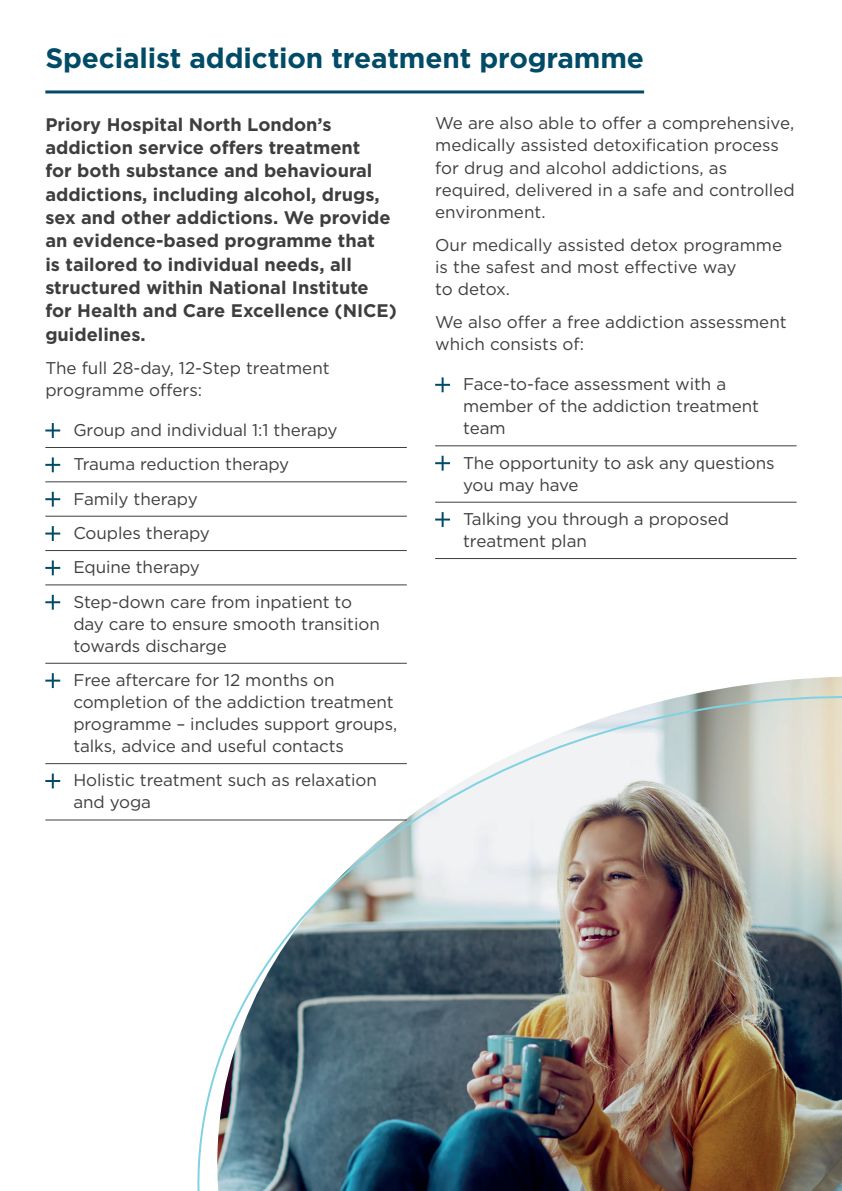
<style>
.page{position:relative;width:842px;height:1191px;background:#fff}
.page>*{position:absolute;margin:0;border:0;box-sizing:border-box;transform-origin:0 0}
.t1{font:700 28px "Gotham";letter-spacing:-.005em;color:#014b67}
.t2{font:700 18.2px/23.4px "Gotham";color:#3e3e3f}
.t3{font:17px/22px "Gotham";letter-spacing:-.005em;color:#3e3e3f}
</style>
<div class="page">
<img style="left:184px;top:678px;width:658px;height:513px">
<hr style="left:45px;top:90px;width:599px;height:3px;background:#014b67">
<hr style="left:45px;top:447px;width:362px;height:1px;background:#3e3e3f">
<hr style="left:45px;top:481px;width:362px;height:1px;background:#3e3e3f">
<hr style="left:45px;top:516px;width:362px;height:1px;background:#3e3e3f">
<hr style="left:45px;top:550px;width:362px;height:1px;background:#3e3e3f">
<hr style="left:45px;top:584px;width:362px;height:1px;background:#3e3e3f">
<hr style="left:45px;top:663px;width:362px;height:1px;background:#3e3e3f">
<hr style="left:45px;top:763px;width:362px;height:1px;background:#3e3e3f">
<hr style="left:45px;top:819px;width:362px;height:1px;background:#3e3e3f">
<svg style="left:45px;top:423px;width:15px;height:15px"></svg>
<svg style="left:45px;top:457px;width:15px;height:15px"></svg>
<svg style="left:45px;top:492px;width:15px;height:14px"></svg>
<svg style="left:45px;top:526px;width:15px;height:15px"></svg>
<svg style="left:45px;top:560px;width:15px;height:15px"></svg>
<svg style="left:45px;top:595px;width:15px;height:14px"></svg>
<svg style="left:45px;top:673px;width:15px;height:15px"></svg>
<svg style="left:45px;top:773px;width:15px;height:15px"></svg>
<hr style="left:435px;top:445px;width:362px;height:1px;background:#3e3e3f">
<hr style="left:435px;top:502px;width:362px;height:1px;background:#3e3e3f">
<hr style="left:435px;top:558px;width:362px;height:1px;background:#3e3e3f">
<svg style="left:435px;top:377px;width:15px;height:15px"></svg>
<svg style="left:435px;top:456px;width:15px;height:14px"></svg>
<svg style="left:435px;top:512px;width:15px;height:15px"></svg>
<p class="t1" style="left:45px;top:39px;width:600px">Specialist addiction treatment programme</p>
<p class="t2" style="left:45px;top:112px;width:353px">Priory Hospital North London’s addiction service offers treatment<br>for both substance and behavioural addictions, including alcohol, drugs, sex and other addictions. We provide an evidence-based programme that<br>is tailored to individual needs, all structured within National Institute for Health and Care Excellence (NICE) guidelines.</p>
<p class="t3" style="left:45px;top:356px;width:286px">The full 28-day, 12-Step treatment programme offers:</p>
<p class="t3" style="left:73px;top:418px;width:266px">Group and individual 1:1 therapy</p>
<p class="t3" style="left:73px;top:453px;width:217px">Trauma reduction therapy</p>
<p class="t3" style="left:73px;top:487px;width:126px">Family therapy</p>
<p class="t3" style="left:73px;top:521px;width:138px">Couples therapy</p>
<p class="t3" style="left:73px;top:556px;width:128px">Equine therapy</p>
<p class="t3" style="left:73px;top:590px;width:308px">Step-down care from inpatient to day care to ensure smooth transition towards discharge</p>
<p class="t3" style="left:73px;top:668px;width:326px">Free aftercare for 12 months on completion of the addiction treatment programme – includes support groups, talks, advice and useful contacts</p>
<p class="t3" style="left:73px;top:769px;width:305px">Holistic treatment such as relaxation and yoga</p>
<p class="t3" style="left:435px;top:112px;width:361px">We are also able to offer a comprehensive, medically assisted detoxification process for drug and alcohol addictions, as required, delivered in a safe and controlled environment.</p>
<p class="t3" style="left:435px;top:233px;width:348px">Our medically assisted detox programme is the safest and most effective way<br>to detox.</p>
<p class="t3" style="left:435px;top:311px;width:353px">We also offer a free addiction assessment which consists of:</p>
<p class="t3" style="left:463px;top:373px;width:297px">Face-to-face assessment with a member of the addiction treatment team</p>
<p class="t3" style="left:463px;top:451px;width:313px">The opportunity to ask any questions you may have</p>
<p class="t3" style="left:463px;top:507px;width:267px">Talking you through a proposed treatment plan</p>
</div>
